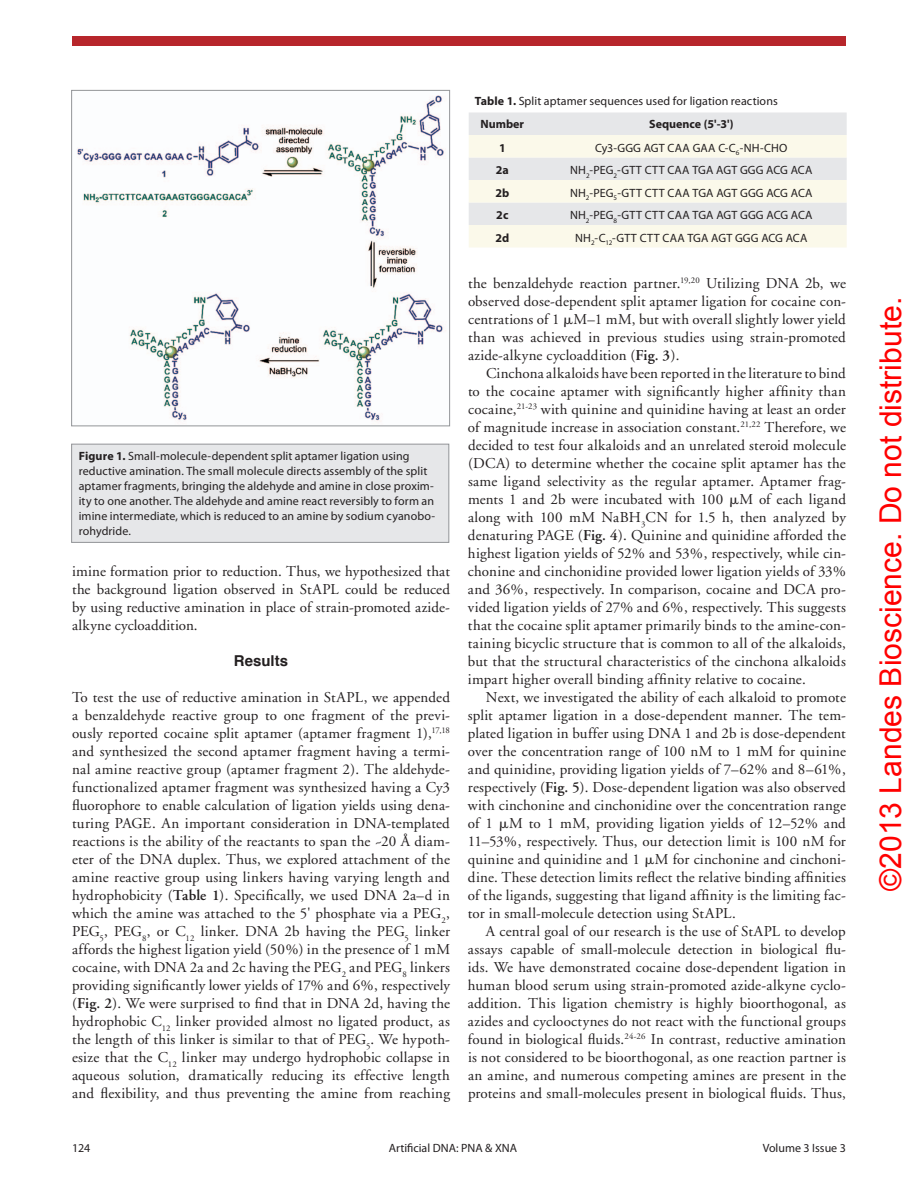
<style>
.page{position:relative;width:918px;height:1188px;background:#fff}
.page>*{position:absolute;margin:0;border:0;box-sizing:border-box;transform-origin:0 0}
.t1{font:30.15px "Arial";color:#f00}
.t2{font:15px/18px "Adobe Garamond";letter-spacing:.015em;color:#231f20;text-align:justify}
.t3{font:700 15px "Helvetica";color:#231f20}
.t4{font:12px/15px "Myriad Pro";letter-spacing:.005em;color:#231f20}
.t5{font:700 12px "Myriad Pro";color:#231f20}
.s1{font-weight:700}
.s2{font-weight:600}
.s3{font-family:"Universal Std Greekw Math Pi"}
</style>
<div class="page">
<div style="left:72px;top:36px;width:774px;height:10px;background:#b7262b"></div>
<img style="left:77px;top:95px;width:369px;height:327px">
<div style="left:71px;top:90px;width:379px;height:336px;border:1px solid #939598"></div>
<div style="left:72px;top:444px;width:377px;height:98px;background:#e6e7e9"></div>
<div style="left:71px;top:444px;width:378px;height:99px;border:1px solid #939598"></div>
<svg style="left:469px;top:112px;width:378px;height:136px;background:#f0f0e9"></svg>
<p class="t4" style="left:481px;top:90px;width:299px;line-height:22.5px;text-indent:-6px"><span class="s1">Table 1.</span> Split aptamer sequences used for ligation reactions<br><span class="s1">Number</span></p>
<p class="t5" style="left:649px;top:116px;width:86px">Sequence (5'-3')</p>
<p class="t4" style="left:79px;top:449px;width:358px"><span class="s1">Figure 1.</span> Small-molecule-dependent split aptamer ligation using reductive amination. The small molecule directs assembly of the split aptamer fragments, bringing the aldehyde and amine in close proxim&shy;ity to one another. The aldehyde and amine react reversibly to form an imine intermediate, which is reduced to an amine by sodium cyanobo&shy;rohydride.</p>
<p class="t2" style="left:72px;top:563px;width:379px">imine formation prior to reduction. Thus, we hypothesized that the background ligation observed in StAPL could be reduced by using reductive amination in place of strain-promoted azide&shy;alkyne cycloaddition.</p>
<p class="t3" style="left:234px;top:649px;width:56px">Results</p>
<p class="t2" style="left:72px;top:689px;width:380px">To test the use of reductive amination in StAPL, we appended a benzaldehyde reactive group to one fragment of the previ&shy;ously reported cocaine split aptamer (aptamer fragment 1),<sup>17,18 </sup>and synthesized the second aptamer fragment having a termi&shy;nal amine reactive group (aptamer fragment 2). The aldehyde&shy;functionalized aptamer fragment was synthesized having a Cy3 fluorophore to enable calculation of ligation yields using dena&shy;turing PAGE. An important consideration in DNA-templated reactions is the ability of the reactants to span the ~20 Å diam&shy;eter of the DNA duplex. Thus, we explored attachment of the amine reactive group using linkers having varying length and hydrophobicity (<span class="s2">Table 1</span>). Specifically, we used DNA 2a–d in which the amine was attached to the 5' phosphate via a PEG<sub>2</sub>, PEG<sub>5</sub>, PEG<sub>8</sub>, or C<sub>12</sub> linker. DNA 2b having the PEG<sub>5</sub> linker affords the highest ligation yield (50%) in the presence of 1 mM cocaine, with DNA 2a and 2c having the PEG<sub>2</sub> and PEG<sub>8</sub> linkers providing significantly lower yields of 17% and 6%, respectively (<span class="s2">Fig. 2</span>). We were surprised to find that in DNA 2d, having the hydrophobic C<sub>12</sub> linker provided almost no ligated product, as the length of this linker is similar to that of PEG<sub>5</sub>. We hypoth&shy;esize that the C<sub>12</sub> linker may undergo hydrophobic collapse in aqueous solution, dramatically reducing its effective length and flexibility, and thus preventing the amine from reaching</p>
<p class="t5" style="left:499px;top:140px;width:8px">1</p>
<p class="t4" style="left:595px;top:140px;width:194px">Cy3-GGG AGT CAA GAA C-C<sub>6</sub>-NH-CHO</p>
<p class="t5" style="left:496px;top:162px;width:15px">2a</p>
<p class="t4" style="left:570px;top:162px;width:244px">NH <sub>2</sub>-PEG<sub>2</sub>-GTT CTT CAA TGA AGT GGG ACG ACA</p>
<p class="t5" style="left:495px;top:185px;width:15px">2b</p>
<p class="t4" style="left:570px;top:185px;width:244px">NH <sub>2</sub>-PEG<sub>5</sub>-GTT CTT CAA TGA AGT GGG ACG ACA</p>
<p class="t5" style="left:496px;top:207px;width:14px">2c</p>
<p class="t4" style="left:570px;top:207px;width:244px">NH <sub>2</sub>-PEG<sub>8</sub>-GTT CTT CAA TGA AGT GGG ACG ACA</p>
<p class="t5" style="left:495px;top:230px;width:15px">2d</p>
<p class="t4" style="left:575px;top:230px;width:234px">NH <sub>2</sub>-C<sub>12</sub>-GTT CTT CAA TGA AGT GGG ACG ACA</p>
<p class="t2" style="left:468px;top:275px;width:379px">the benzaldehyde reaction partner.<sup>19,20</sup> Utilizing DNA 2b, we observed dose-dependent split aptamer ligation for cocaine con&shy;centrations of 1 <span class="s3">μ</span>M–1 mM, but with overall slightly lower yield than was achieved in previous studies using strain-promoted azide-alkyne cycloaddition (<span class="s2">Fig. 3</span>).</p>
<p class="t2" style="left:468px;top:365px;width:380px;text-indent:18px">Cinchona alkaloids have been reported in the literature to bind to the cocaine aptamer with significantly higher affinity than cocaine,<sup>21-23</sup> with quinine and quinidine having at least an order of magnitude increase in association constant.<sup>21,22</sup> Therefore, we decided to test four alkaloids and an unrelated steroid molecule (DCA) to determine whether the cocaine split aptamer has the same ligand selectivity as the regular aptamer. Aptamer frag&shy;ments 1 and 2b were incubated with 100 <span class="s3">μ</span>M of each ligand along with 100 mM NaBH<sub>3</sub>CN for 1.5 h, then analyzed by denaturing PAGE (<span class="s2">Fig. 4</span>). Quinine and quinidine afforded the highest ligation yields of 52% and 53%, respectively, while cin&shy;chonine and cinchonidine provided lower ligation yields of 33% and 36%, respectively. In comparison, cocaine and DCA pro&shy;vided ligation yields of 27% and 6%, respectively. This suggests that the cocaine split aptamer primarily binds to the amine-con&shy;taining bicyclic structure that is common to all of the alkaloids, but that the structural characteristics of the cinchona alkaloids impart higher overall binding affinity relative to cocaine.</p>
<p class="t2" style="left:468px;top:689px;width:380px;text-indent:18px">Next, we investigated the ability of each alkaloid to promote split aptamer ligation in a dose-dependent manner. The tem&shy;plated ligation in buffer using DNA 1 and 2b is dose-dependent over the concentration range of 100 nM to 1 mM for quinine and quinidine, providing ligation yields of 7–62% and 8–61%, respectively (<span class="s2">Fig. 5</span>). Dose-dependent ligation was also observed with cinchonine and cinchonidine over the concentration range of 1 <span class="s3">μ</span>M to 1 mM, providing ligation yields of 12–52% and 11–53%, respectively. Thus, our detection limit is 100 nM for quinine and quinidine and 1 <span class="s3">μ</span>M for cinchonine and cinchoni&shy;dine. These detection limits reflect the relative binding affinities of the ligands, suggesting that ligand affinity is the limiting fac&shy;tor in small-molecule detection using StAPL.</p>
<p class="t2" style="left:468px;top:923px;width:379px;text-indent:18px">A central goal of our research is the use of StAPL to develop assays capable of small-molecule detection in biological flu&shy;ids. We have demonstrated cocaine dose-dependent ligation in human blood serum using strain-promoted azide-alkyne cyclo&shy;addition. This ligation chemistry is highly bioorthogonal, as azides and cyclooctynes do not react with the functional groups found in biological fluids.<sup>24-26</sup> In contrast, reductive amination is not considered to be bioorthogonal, as one reaction partner is an amine, and numerous competing amines are present in the proteins and small-molecules present in biological fluids. Thus,</p>
<p class="t4" style="left:72px;top:1140px;width:20px">124</p>
<p class="t4" style="left:389px;top:1140px;width:130px">Artificial DNA: PNA &amp; XNA</p>
<p class="t4" style="left:763px;top:1140px;width:85px">Volume 3 Issue 3</p>
<h1 class="t1" style="left:871px;top:891px;width:595px;rotate:-90deg">©2013 Landes Bioscience. Do not distribute.</h1>
</div>
